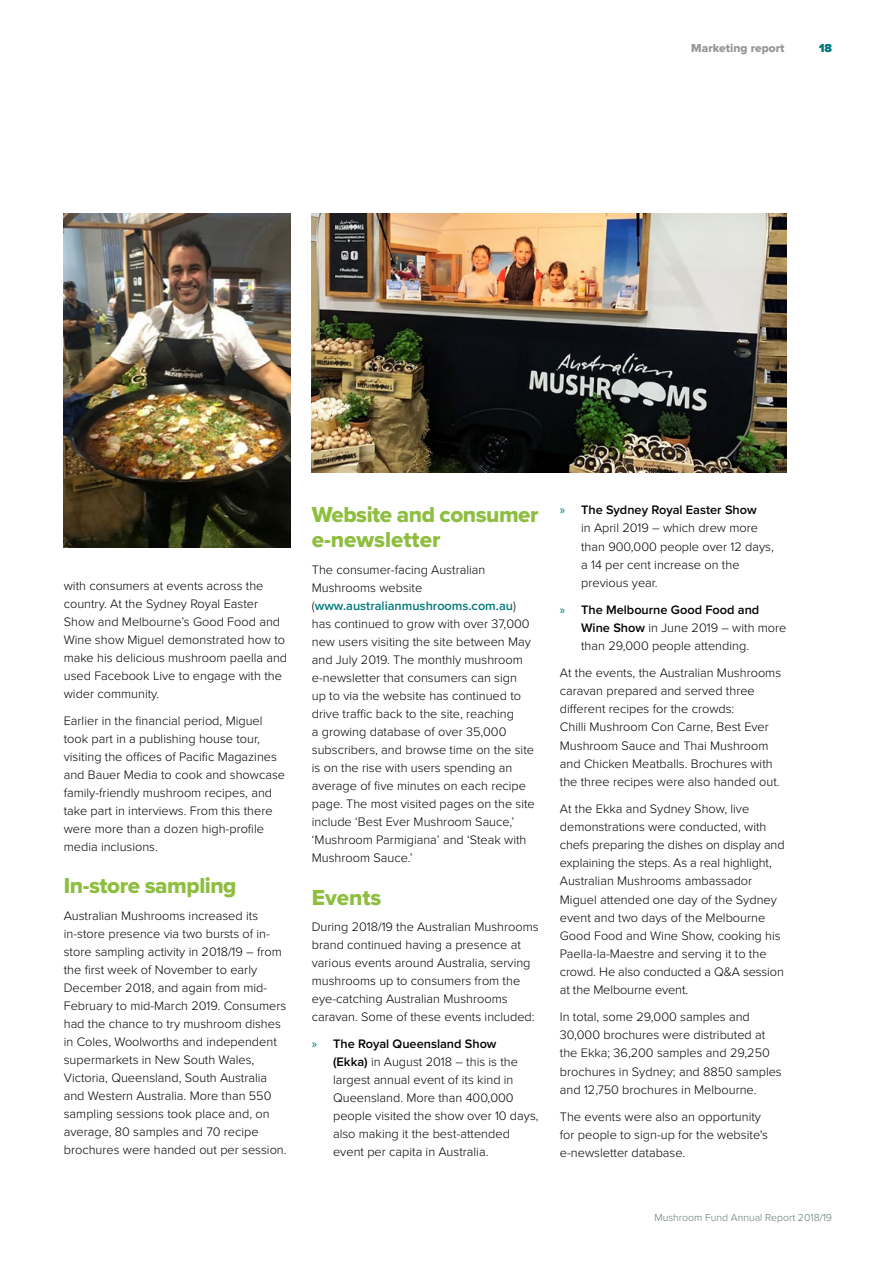
<style>
.page{position:relative;width:893px;height:1263px;background:#fff}
.page>*{position:absolute;margin:0;border:0;box-sizing:border-box;transform-origin:0 0}
.t1{font:22.5px/25.5px "Proxima Nova Extrabld";letter-spacing:-.02em;color:#8ebe3f}
.t2{font:300 12.75px/18px "Proxima Nova";color:#000}
.t3{font:12px "Proxima Nova Extrabld";color:#939598}
.t4{font:900 12px "Proxima Nova";color:#00797b}
.t5{font:300 10.5px "Proxima Nova";color:#5e7772}
.s1{font-weight:600;color:#00797b}
.s2{font-family:"Myriad Pro";font-weight:400;color:#00797b}
.s3{font-weight:600}
</style>
<div class="page">
<img style="left:64px;top:213px;width:227px;height:334px">
<img style="left:312px;top:213px;width:475px;height:259px">
<p class="t3" style="left:691px;top:39px;width:95px">Marketing report</p>
<p class="t4" style="left:819px;top:39px;width:15px">18</p>
<p class="t2" style="left:64px;top:576px;width:225px">with consumers at events across the country. At the Sydney Royal Easter Show and Melbourne’s Good Food and Wine show Miguel demonstrated how to make his delicious mushroom paella and used Facebook Live to engage with the wider community.</p>
<p class="t2" style="left:64px;top:711px;width:223px">Earlier in the financial period, Miguel took part in a publishing house tour, visiting the offices of Pacific Magazines and Bauer Media to cook and showcase family-friendly mushroom recipes, and take part in interviews. From this there were more than a dozen high-profile media inclusions.</p>
<h1 class="t1" style="left:64px;top:873px;width:174px">In-store sampling</h1>
<p class="t2" style="left:64px;top:906px;width:224px">Australian Mushrooms increased its in-store presence via two bursts of in&shy;store sampling activity in 2018/19 – from the first week of November to early December 2018, and again from mid-February to mid-March 2019. Consumers had the chance to try mushroom dishes in Coles, Woolworths and independent supermarkets in New South Wales, Victoria, Queensland, South Australia and Western Australia. More than 550 sampling sessions took place and, on average, 80 samples and 70 recipe brochures were handed out per session.</p>
<h1 class="t1" style="left:312px;top:501px;width:228px">Website and consumer e-newsletter</h1>
<p class="t2" style="left:312px;top:560px;width:225px">The consumer-facing Australian Mushrooms website (<span class="s1">www.australianmushrooms.com.au</span>) has continued to grow with over 37,000 new users visiting the site between May and July 2019. The monthly mushroom e-newsletter that consumers can sign<br>up to via the website has continued to drive traffic back to the site, reaching<br>a growing database of over 35,000 subscribers, and browse time on the site is on the rise with users spending an average of five minutes on each recipe page. The most visited pages on the site include ‘Best Ever Mushroom Sauce,’ ‘Mushroom Parmigiana’ and ‘Steak with Mushroom Sauce.’</p>
<h1 class="t1" style="left:312px;top:884px;width:71px">Events</h1>
<p class="t2" style="left:312px;top:917px;width:228px">During 2018/19 the Australian Mushrooms brand continued having a presence at various events around Australia, serving mushrooms up to consumers from the eye-catching Australian Mushrooms caravan. Some of these events included:</p>
<p class="t2" style="left:333px;top:1034px;width:207px;text-indent:-21px"><span class="s2">»</span> <span class="s3">The Royal Queensland Show<br>(Ekka)</span> in August 2018 – this is the largest annual event of its kind in<br>Queensland. More than 400,000 people visited the show over 10 days, also making it the best-attended event per capita in Australia.</p>
<p class="t2" style="left:581px;top:500px;width:194px;text-indent:-21px"><span class="s2">»</span> <span class="s3">The Sydney Royal Easter Show<br></span>in April 2019 – which drew more than 900,000 people over 12 days, a 14 per cent increase on the previous year.</p>
<p class="t2" style="left:581px;top:600px;width:207px;text-indent:-21px"><span class="s2">»</span> <span class="s3">The Melbourne Good Food and<br>Wine Show</span> in June 2019 – with more than 29,000 people attending.</p>
<p class="t2" style="left:560px;top:663px;width:223px">At the events, the Australian Mushrooms caravan prepared and served three different recipes for the crowds:<br>Chilli Mushroom Con Carne, Best Ever Mushroom Sauce and Thai Mushroom and Chicken Meatballs. Brochures with the three recipes were also handed out.</p>
<p class="t2" style="left:560px;top:798px;width:226px">At the Ekka and Sydney Show, live demonstrations were conducted, with chefs preparing the dishes on display and explaining the steps. As a real highlight, Australian Mushrooms ambassador Miguel attended one day of the Sydney event and two days of the Melbourne Good Food and Wine Show, cooking his Paella-la-Maestre and serving it to the crowd. He also conducted a Q&amp;A session at the Melbourne event.</p>
<p class="t2" style="left:560px;top:1007px;width:223px">In total, some 29,000 samples and 30,000 brochures were distributed at the Ekka; 36,200 samples and 29,250 brochures in Sydney; and 8850 samples and 12,750 brochures in Melbourne.</p>
<p class="t2" style="left:560px;top:1106px;width:210px">The events were also an opportunity for people to sign-up for the website's e-newsletter database.</p>
<p class="t5" style="left:654px;top:1209px;width:179px">Mushroom Fund Annual Report 2018/19</p>
</div>
